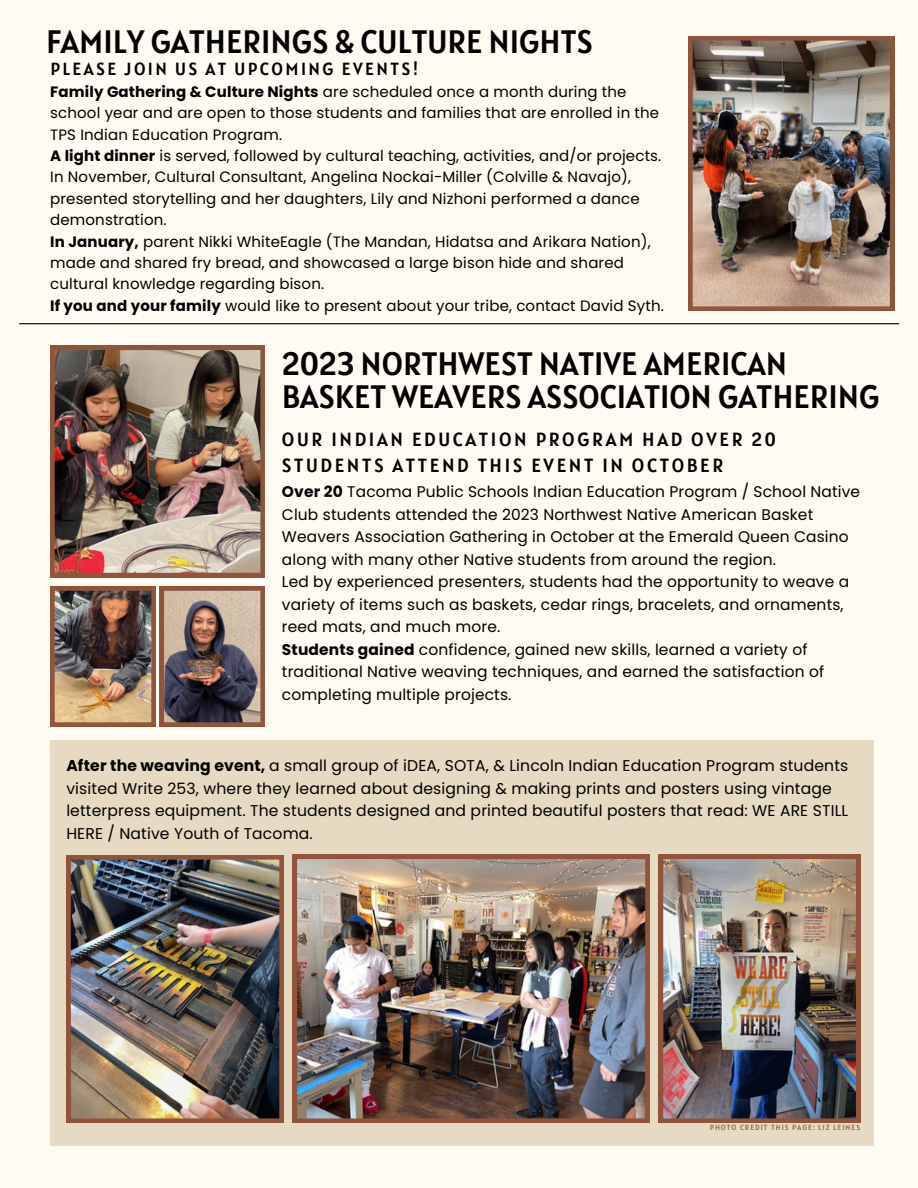
<style>
.page{position:relative;width:918px;height:1188px;background:#fffbf2}
.page>*{position:absolute;margin:0;border:0;box-sizing:border-box;transform-origin:0 0}
.t1{font:32.25px/33.8px "Alatsi";color:#000}
.t2{font:19.05px/26.4px "Alatsi";letter-spacing:.14em;color:#000}
.t3{font:17.55px "Alatsi";letter-spacing:.14em;color:#000}
.t4{font:15.6px/22.5px "Poppins";letter-spacing:.01em;color:#000}
.t5{font:15.45px/22.5px "Poppins";letter-spacing:.01em;color:#000}
.t6{font:15px/21.3px "Poppins";letter-spacing:.01em;color:#000}
.t7{font:7.5px "Alatsi";letter-spacing:.14em;color:#8d6a4f}
.s1{font-weight:700}
</style>
<div class="page">
<img style="left:50px;top:346px;width:215px;height:231px">
<div style="left:50px;top:740px;width:824px;height:406px;background:#e6dbc2"></div>
<img style="left:293px;top:855px;width:356px;height:268px">
<img style="left:659px;top:855px;width:201px;height:268px">
<hr style="left:19px;top:323px;width:880px;height:1px;background:#000">
<img style="left:66px;top:855px;width:217px;height:268px">
<img style="left:50px;top:586px;width:215px;height:141px">
<img style="left:688px;top:36px;width:206px;height:275px">
<h3 class="t1" style="left:46px;top:25px;width:548px">FAMILY GATHERINGS &amp; CULTURE NIGHTS</h3>
<h3 class="t3" style="left:50px;top:57px;width:369px">PLEASE JOIN US AT UPCOMING EVENTS!</h3>
<h2 class="t6" style="left:50px;top:81px;width:615px"><span class="s1">Family Gathering &amp; Culture Nights</span> are scheduled once a month during the school year and are open to those students and families that are enrolled in the TPS Indian Education Program.<br><span class="s1">A light dinner</span> is served, followed by cultural teaching, activities, and/or projects.<br>In November, Cultural Consultant, Angelina Nockai-Miller (Colville &amp; Navajo), presented storytelling and her daughters, Lily and Nizhoni performed a dance demonstration.<br><span class="s1">In January,</span> parent Nikki WhiteEagle (The Mandan, Hidatsa and Arikara Nation), made and shared fry bread, and showcased a large bison hide and shared cultural knowledge regarding bison.<br><span class="s1">If you and your family</span> would like to present about your tribe, contact David Syth.</h2>
<p class="t1" style="left:282px;top:346px;width:599px">2023 NORTHWEST NATIVE AMERICAN<br>BASKET WEAVERS ASSOCIATION GATHERING</p>
<p class="t2" style="left:282px;top:426px;width:495px">OUR INDIAN EDUCATION PROGRAM HAD OVER 20<br>STUDENTS ATTEND THIS EVENT IN OCTOBER</p>
<h1 class="t5" style="left:282px;top:481px;width:580px"><span class="s1">Over 20</span> Tacoma Public Schools Indian Education Program / School Native Club students attended the 2023 Northwest Native American Basket Weavers Association Gathering in October at the Emerald Queen Casino along with many other Native students from around the region.<br>Led by experienced presenters, students had the opportunity to weave a variety of items such as baskets, cedar rings, bracelets, and ornaments, reed mats, and much more.<br><span class="s1">Students gained</span> confidence, gained new skills, learned a variety of traditional Native weaving techniques, and earned the satisfaction of completing multiple projects.</h1>
<p class="t4" style="left:66px;top:755px;width:783px"><span class="s1">After the weaving event,</span> a small group of iDEA, SOTA, &amp; Lincoln Indian Education Program students visited Write 253, where they learned about designing &amp; making prints and posters using vintage letterpress equipment. The students designed and printed beautiful posters that read: WE ARE STILL HERE / Native Youth of Tacoma.</p>
<p class="t7" style="left:710px;top:1122px;width:152px">PHOTO CREDIT THIS PAGE: LIZ LEINES</p>
</div>
